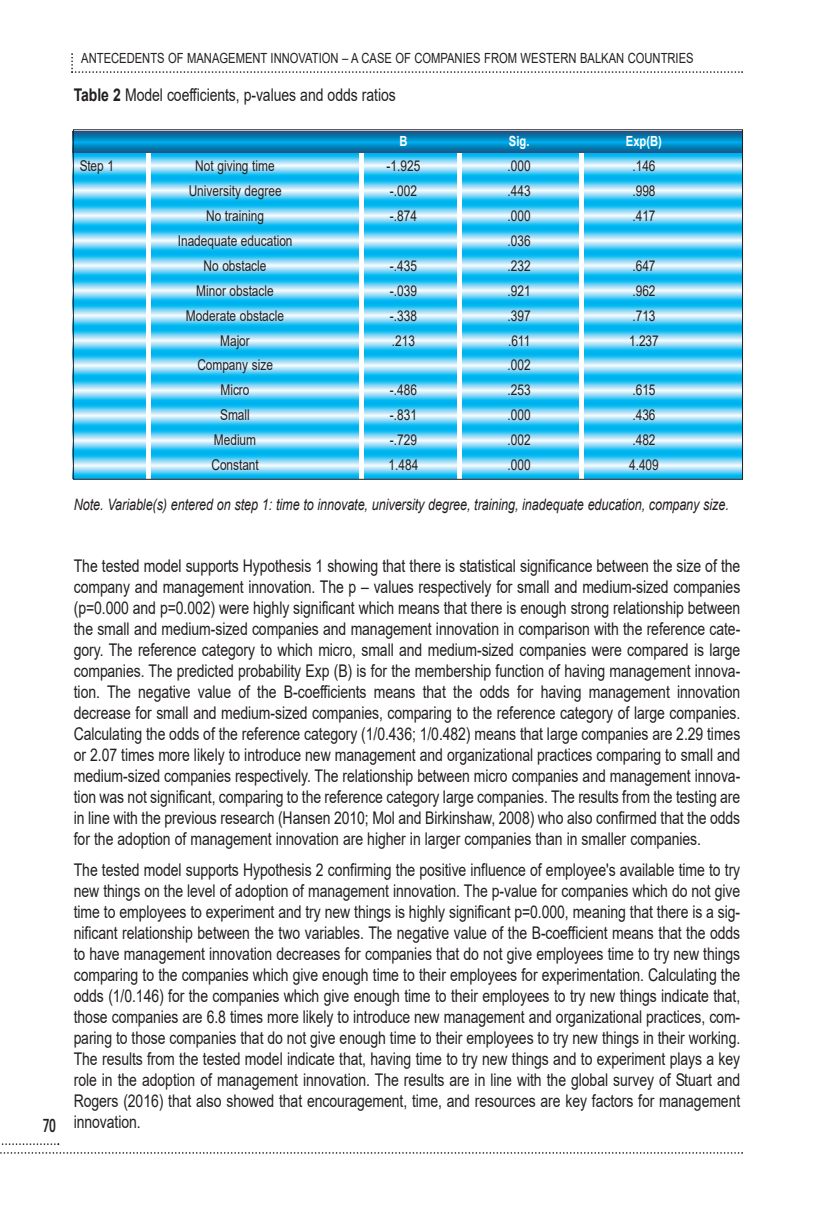
<style>
.page{position:relative;width:839px;height:1211px;background:#fff}
.page>*{position:absolute;margin:0;border:0;box-sizing:border-box;transform-origin:0 0}
.t1{font:17.5px/21px "Arial";letter-spacing:-.005em;color:#231f20;text-align:justify;scale:.8 1}
.t2{font:500 17.5px "Stobi Sans Cn";color:#231f20;scale:.8 1}
.t3{font:italic 15.75px "Arial";letter-spacing:-.005em;color:#231f20;scale:.8 1}
.t4{font:14.88px "Arial";color:#231f20;scale:.8 1}
.t5{font:14px "Arial";color:#231f20;scale:.8 1}
.t6{font:700 14px "Arial";color:#fff;scale:.8 1}
.s1{font-weight:700}
</style>
<div class="page">
<img style="left:585px;top:153px;width:156px;height:325px">
<img style="left:585px;top:178px;width:157px;height:1px">
<img style="left:585px;top:203px;width:157px;height:1px">
<img style="left:585px;top:228px;width:157px;height:1px">
<img style="left:585px;top:253px;width:157px;height:1px">
<img style="left:585px;top:278px;width:157px;height:1px">
<img style="left:585px;top:303px;width:157px;height:1px">
<img style="left:585px;top:328px;width:157px;height:1px">
<img style="left:585px;top:353px;width:157px;height:1px">
<img style="left:585px;top:378px;width:157px;height:1px">
<img style="left:585px;top:403px;width:157px;height:1px">
<img style="left:585px;top:428px;width:157px;height:1px">
<img style="left:585px;top:453px;width:157px;height:1px">
<img style="left:462px;top:153px;width:116px;height:325px">
<img style="left:462px;top:178px;width:116px;height:1px">
<img style="left:462px;top:203px;width:116px;height:1px">
<img style="left:462px;top:228px;width:116px;height:1px">
<img style="left:462px;top:253px;width:116px;height:1px">
<img style="left:462px;top:278px;width:116px;height:1px">
<img style="left:462px;top:303px;width:116px;height:1px">
<img style="left:462px;top:328px;width:116px;height:1px">
<img style="left:462px;top:353px;width:116px;height:1px">
<img style="left:462px;top:378px;width:116px;height:1px">
<img style="left:462px;top:403px;width:116px;height:1px">
<img style="left:462px;top:428px;width:116px;height:1px">
<img style="left:462px;top:453px;width:116px;height:1px">
<img style="left:364px;top:153px;width:92px;height:325px">
<img style="left:364px;top:178px;width:92px;height:1px">
<img style="left:364px;top:203px;width:92px;height:1px">
<img style="left:364px;top:228px;width:92px;height:1px">
<img style="left:364px;top:253px;width:92px;height:1px">
<img style="left:364px;top:278px;width:92px;height:1px">
<img style="left:364px;top:303px;width:92px;height:1px">
<img style="left:364px;top:328px;width:92px;height:1px">
<img style="left:364px;top:353px;width:92px;height:1px">
<img style="left:364px;top:378px;width:92px;height:1px">
<img style="left:364px;top:403px;width:92px;height:1px">
<img style="left:364px;top:428px;width:92px;height:1px">
<img style="left:364px;top:453px;width:92px;height:1px">
<img style="left:151px;top:153px;width:207px;height:325px">
<img style="left:151px;top:178px;width:207px;height:1px">
<img style="left:151px;top:203px;width:207px;height:1px">
<img style="left:151px;top:228px;width:207px;height:1px">
<img style="left:151px;top:253px;width:207px;height:1px">
<img style="left:151px;top:278px;width:207px;height:1px">
<img style="left:151px;top:303px;width:207px;height:1px">
<img style="left:151px;top:328px;width:207px;height:1px">
<img style="left:151px;top:353px;width:207px;height:1px">
<img style="left:151px;top:378px;width:207px;height:1px">
<img style="left:151px;top:403px;width:207px;height:1px">
<img style="left:151px;top:428px;width:207px;height:1px">
<img style="left:151px;top:453px;width:207px;height:1px">
<img style="left:75px;top:153px;width:71px;height:325px">
<img style="left:73px;top:178px;width:73px;height:1px">
<img style="left:73px;top:203px;width:73px;height:1px">
<img style="left:73px;top:228px;width:73px;height:1px">
<img style="left:73px;top:253px;width:73px;height:1px">
<img style="left:73px;top:278px;width:73px;height:1px">
<img style="left:73px;top:303px;width:73px;height:1px">
<img style="left:73px;top:328px;width:73px;height:1px">
<img style="left:73px;top:353px;width:73px;height:1px">
<img style="left:73px;top:378px;width:73px;height:1px">
<img style="left:73px;top:403px;width:73px;height:1px">
<img style="left:73px;top:428px;width:73px;height:1px">
<img style="left:73px;top:453px;width:73px;height:1px">
<svg style="left:71px;top:53px;width:672px;height:20px"></svg>
<svg style="left:1px;top:1143px;width:58px;height:2px"></svg>
<svg style="left:0;top:1152px;width:743px;height:1px"></svg>
<div style="left:79px;top:51px;width:670px;height:19px;background:#fff"></div>
<svg style="left:75px;top:131px;width:666px;height:22px;background:#097cb3"></svg>
<p class="t2" style="left:43px;top:1118px;width:18px">70</p>
<p class="t5" style="left:81px;top:50px;width:767px">ANTECEDENTS OF MANAGEMENT INNOVATION – A CASE OF COMPANIES FROM WESTERN BALKAN COUNTRIES</p>
<p class="t1" style="left:74px;top:84px;width:404px"><span class="s1">Table 2</span> Model coefficients, p-values and odds ratios</p>
<p class="t6" style="left:399px;top:133px;width:12px">B</p>
<p class="t6" style="left:509px;top:133px;width:27px">Sig.</p>
<p class="t6" style="left:626px;top:133px;width:47px">Exp(B)</p>
<p class="t4" style="left:80px;top:157px;width:44px">Step 1</p>
<p class="t4" style="left:195px;top:157px;width:101px">Not giving time</p>
<p class="t4" style="left:386px;top:157px;width:44px">-1.925</p>
<p class="t4" style="left:507px;top:157px;width:30px">.000</p>
<p class="t4" style="left:632px;top:157px;width:30px">.146</p>
<p class="t4" style="left:189px;top:182px;width:118px">University degree</p>
<p class="t4" style="left:390px;top:182px;width:35px">-.002</p>
<p class="t4" style="left:507px;top:182px;width:30px">.443</p>
<p class="t4" style="left:632px;top:182px;width:30px">.998</p>
<p class="t4" style="left:206px;top:207px;width:74px">No training</p>
<p class="t4" style="left:390px;top:207px;width:35px">-.874</p>
<p class="t4" style="left:507px;top:207px;width:30px">.000</p>
<p class="t4" style="left:632px;top:207px;width:30px">.417</p>
<p class="t4" style="left:178px;top:232px;width:145px">Inadequate education</p>
<p class="t4" style="left:507px;top:232px;width:30px">.036</p>
<p class="t4" style="left:203px;top:257px;width:80px">No obstacle</p>
<p class="t4" style="left:390px;top:257px;width:35px">-.435</p>
<p class="t4" style="left:507px;top:257px;width:30px">.232</p>
<p class="t4" style="left:632px;top:257px;width:30px">.647</p>
<p class="t4" style="left:196px;top:282px;width:98px">Minor obstacle</p>
<p class="t4" style="left:390px;top:282px;width:35px">-.039</p>
<p class="t4" style="left:507px;top:282px;width:30px">.921</p>
<p class="t4" style="left:632px;top:282px;width:30px">.962</p>
<p class="t4" style="left:186px;top:307px;width:124px">Moderate obstacle</p>
<p class="t4" style="left:390px;top:307px;width:35px">-.338</p>
<p class="t4" style="left:507px;top:307px;width:30px">.397</p>
<p class="t4" style="left:632px;top:307px;width:30px">.713</p>
<p class="t4" style="left:220px;top:332px;width:39px">Major</p>
<p class="t4" style="left:392px;top:332px;width:30px">.213</p>
<p class="t4" style="left:508px;top:332px;width:29px">.611</p>
<p class="t4" style="left:629px;top:332px;width:39px">1.237</p>
<p class="t4" style="left:197px;top:357px;width:96px">Company size</p>
<p class="t4" style="left:507px;top:357px;width:30px">.002</p>
<p class="t4" style="left:220px;top:382px;width:38px">Micro</p>
<p class="t4" style="left:390px;top:382px;width:35px">-.486</p>
<p class="t4" style="left:507px;top:382px;width:30px">.253</p>
<p class="t4" style="left:632px;top:382px;width:30px">.615</p>
<p class="t4" style="left:220px;top:407px;width:39px">Small</p>
<p class="t4" style="left:390px;top:407px;width:35px">-.831</p>
<p class="t4" style="left:507px;top:407px;width:30px">.000</p>
<p class="t4" style="left:632px;top:407px;width:30px">.436</p>
<p class="t4" style="left:214px;top:432px;width:54px">Medium</p>
<p class="t4" style="left:390px;top:432px;width:35px">-.729</p>
<p class="t4" style="left:507px;top:432px;width:30px">.002</p>
<p class="t4" style="left:632px;top:432px;width:30px">.482</p>
<p class="t4" style="left:211px;top:457px;width:61px">Constant</p>
<p class="t4" style="left:388px;top:457px;width:39px">1.484</p>
<p class="t4" style="left:507px;top:457px;width:30px">.000</p>
<p class="t4" style="left:629px;top:457px;width:39px">4.409</p>
<p class="t3" style="left:74px;top:495px;width:820px">Note. Variable(s) entered on step 1: time to innovate, university degree, training, inadequate education, company size.</p>
<p class="t1" style="left:74px;top:555px;width:834px">The tested model supports Hypothesis 1 showing that there is statistical significance between the size of the company and management innovation. The p – values respectively for small and medium-sized companies (p=0.000 and p=0.002) were highly significant which means that there is enough strong relationship between the small and medium-sized companies and management innovation in comparison with the reference cate&shy;gory. The reference category to which micro, small and medium-sized companies were compared is large companies. The predicted probability Exp (B) is for the membership function of having management innova&shy;tion. The negative value of the B-coefficients means that the odds for having management innovation decrease for small and medium-sized companies, comparing to the reference category of large companies.<br>Calculating the odds of the reference category (1/0.436; 1/0.482) means that large companies are 2.29 times or 2.07 times more likely to introduce new management and organizational practices comparing to small and medium-sized companies respectively. The relationship between micro companies and management innova&shy;tion was not significant, comparing to the reference category large companies. The results from the testing are in line with the previous research (Hansen 2010; Mol and Birkinshaw, 2008) who also confirmed that the odds for the adoption of management innovation are higher in larger companies than in smaller companies.</p>
<p class="t1" style="left:74px;top:859px;width:834px">The tested model supports Hypothesis 2 confirming the positive influence of employee's available time to try new things on the level of adoption of management innovation. The p-value for companies which do not give time to employees to experiment and try new things is highly significant p=0.000, meaning that there is a sig&shy;nificant relationship between the two variables. The negative value of the B-coefficient means that the odds to have management innovation decreases for companies that do not give employees time to try new things comparing to the companies which give enough time to their employees for experimentation. Calculating the odds (1/0.146) for the companies which give enough time to their employees to try new things indicate that, those companies are 6.8 times more likely to introduce new management and organizational practices, com&shy;paring to those companies that do not give enough time to their employees to try new things in their working.<br>The results from the tested model indicate that, having time to try new things and to experiment plays a key role in the adoption of management innovation. The results are in line with the global survey of Stuart and Rogers (2016) that also showed that encouragement, time, and resources are key factors for management innovation.</p>
</div>
